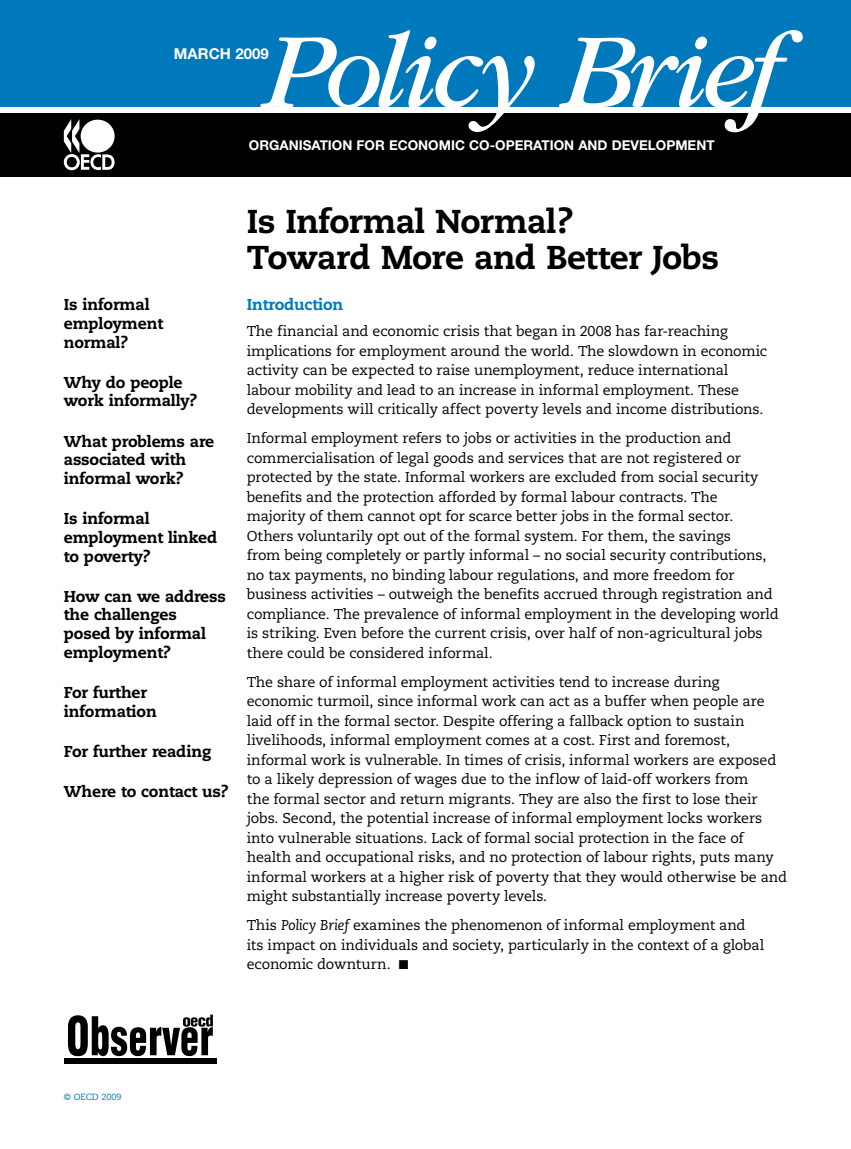
<style>
.page{position:relative;width:851px;height:1149px;background:#fff}
.page>*{position:absolute;margin:0;border:0;box-sizing:border-box;transform-origin:0 0}
.t1{font:italic 111px "ITC Garamond Std";letter-spacing:-.055em;color:#fff}
._01_Heading_1{font:800 33px/36px "Caecilia";letter-spacing:-.02em;color:#000}
._99_ToC{font:800 15.75px/18.8px "Caecilia";letter-spacing:-.01em;color:#000}
._01_Heading_2{font:800 15.75px "Caecilia";letter-spacing:-.01em;color:#0079bc}
.t2{font:700 15px "Helvetica Neue LT Std";color:#fff}
._00_Body{font:14.25px/19.5px "Caecilia";letter-spacing:-.01em;color:#000}
.t3{font:700 13.5px "Helvetica Neue LT Std";color:#fff}
.t4{font:9px "Caecilia";color:#0079bc}
.s1{font-style:italic}
</style>
<div class="page">
<div style="left:0;top:113px;width:850px;height:63px;background:#000"></div>
<div style="left:0;top:0;width:850px;height:106px;background:#0079bc"></div>
<div style="left:64px;top:1057px;width:153px;height:6px;background:#000"></div>
<svg style="left:68px;top:1014px;width:145px;height:41px"></svg>
<svg style="left:64px;top:119px;width:50px;height:51px"></svg>
<div style="left:81px;top:120px;width:34px;height:32px;background:#fff;border-radius:50%"></div>
<p class="t1" style="left:263px;top:11px;width:521px">Policy Brief</p>
<p class="t2" style="left:174px;top:44px;width:96px">MARCH 2009</p>
<p class="t3" style="left:249px;top:136px;width:467px">ORGANISATION FOR ECONOMIC CO-OPERATION AND DEVELOPMENT</p>
<p class="_99_ToC" style="left:64px;top:295px;width:101px">Is informal employment normal?</p>
<p class="_99_ToC" style="left:64px;top:373px;width:135px">Why do people work informally?</p>
<p class="_99_ToC" style="left:64px;top:431px;width:152px">What problems are associated with informal work?</p>
<p class="_99_ToC" style="left:64px;top:509px;width:155px">Is informal employment linked to poverty?</p>
<p class="_99_ToC" style="left:64px;top:586px;width:164px">How can we address the challenges posed by informal employment?</p>
<p class="_99_ToC" style="left:64px;top:683px;width:94px">For further information</p>
<p class="_99_ToC" style="left:64px;top:741px;width:149px">For further reading</p>
<p class="_99_ToC" style="left:64px;top:781px;width:166px">Where to contact us?</p>
<p class="_01_Heading_1" style="left:247px;top:203px;width:474px">Is Informal Normal?<br>Toward More and Better Jobs</p>
<p class="_01_Heading_2" style="left:247px;top:295px;width:98px">Introduction</p>
<p class="_00_Body" style="left:247px;top:321px;width:522px">The financial and economic crisis that began in 2008 has far-reaching implications for employment around the world. The slowdown in economic activity can be expected to raise unemployment, reduce international labour mobility and lead to an increase in informal employment. These developments will critically affect poverty levels and income distributions.</p>
<p class="_00_Body" style="left:247px;top:428px;width:533px">Informal employment refers to jobs or activities in the production and commercialisation of legal goods and services that are not registered or protected by the state. Informal workers are excluded from social security benefits and the protection afforded by formal labour contracts. The majority of them cannot opt for scarce better jobs in the formal sector.<br>Others voluntarily opt out of the formal system. For them, the savings<br>from being completely or partly informal – no social security contributions, no tax payments, no binding labour regulations, and more freedom for business activities – outweigh the benefits accrued through registration and compliance. The prevalence of informal employment in the developing world is striking. Even before the current crisis, over half of non-agricultural jobs there could be considered informal.</p>
<p class="_00_Body" style="left:247px;top:672px;width:541px">The share of informal employment activities tend to increase during economic turmoil, since informal work can act as a buffer when people are laid off in the formal sector. Despite offering a fallback option to sustain livelihoods, informal employment comes at a cost. First and foremost, informal work is vulnerable. In times of crisis, informal workers are exposed to a likely depression of wages due to the inflow of laid-off workers from<br>the formal sector and return migrants. They are also the first to lose their jobs. Second, the potential increase of informal employment locks workers into vulnerable situations. Lack of formal social protection in the face of health and occupational risks, and no protection of labour rights, puts many informal workers at a higher risk of poverty that they would otherwise be and might substantially increase poverty levels.</p>
<p class="_00_Body" style="left:247px;top:915px;width:519px">This <span class="s1">Policy Brief</span> examines the phenomenon of informal employment and its impact on individuals and society, particularly in the context of a global economic downturn. ■</p>
<p class="t4" style="left:64px;top:1091px;width:59px">© OECD 2009</p>
</div>
